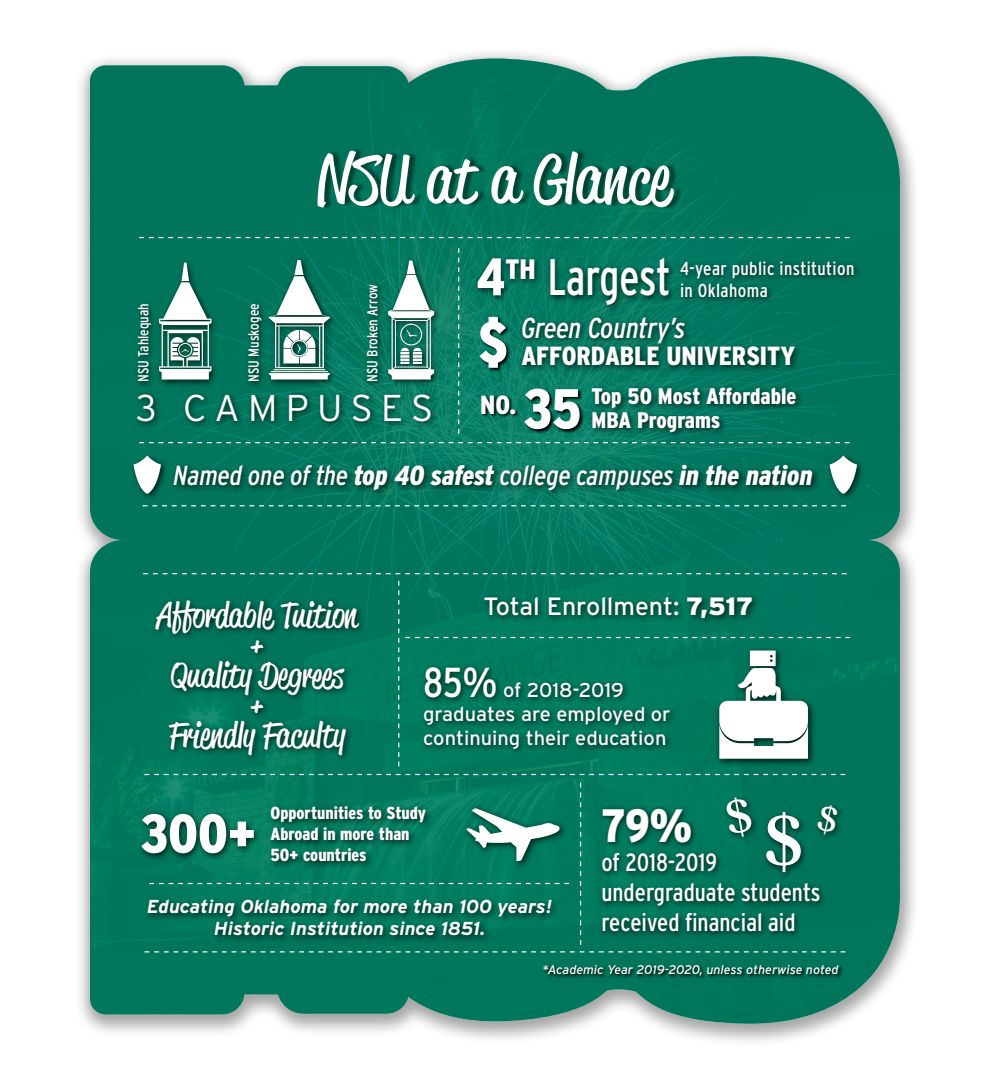
<style>
.page{position:relative;width:990px;height:1080px;background:#fff}
.page>*{position:absolute;margin:0;border:0;box-sizing:border-box;transform-origin:0 0}
.t1{font:74.12px "Aldine 401 BT Bold A";color:#fff}
.t2{font:67.5px "Reklame Script";color:#fff;scale:1.1 1}
.t3{font:900 condensed 54.62px "Interstate";color:#fff}
.t4{font:condensed 51.25px "Interstate";letter-spacing:-.005em;color:#fff;scale:.87 1}
.t5{font:900 condensed 46.75px "Interstate";color:#fff}
.t6{font:300 37.25px "Interstate";letter-spacing:.225em;color:#fff}
.t7{font:35px/30px "Reklame Script";color:#fff;text-align:center;scale:1.1 1}
.t8{font:italic condensed 28.75px "Interstate";color:#fff}
.t9{font:italic condensed 27.5px "Interstate";color:#fff}
.t10{font:900 condensed 26.25px "Interstate";color:#fff}
.t11{font:25px "Interstate";color:#fff}
.t12{font:condensed 24.88px/29.9px "Interstate";color:#fff}
.t13{font:900 condensed 22.5px/23.8px "Interstate";color:#fff}
.t14{font:20px/24px "Interstate";color:#fff}
.t15{font:italic 700 18.75px/21.8px "Interstate";color:#fff;text-align:center}
.t16{font:condensed 18.75px/22.5px "Interstate";letter-spacing:.02em;color:#fff}
.t17{font:900 condensed 17.5px/21px "Interstate";color:#fff}
.t18{font:condensed 14.62px "Interstate";color:#fff}
.t19{font:italic 12.5px "Interstate";color:#fff}
.s1{font-weight:900;font-size:52.88px}
.s2{font-weight:900;font-style:normal;font-size:58.75px}
.s3{font-size:56.25px}
.s4{font-weight:900}
.s5{font-stretch:condensed;font-size:41.88px}
</style>
<div class="page">
<div style="left:74px;top:43px;width:846px;height:1004px;background:#000;opacity:.36"></div>
<img style="left:90px;top:56px;width:811px;height:484px">
<svg style="left:139px;top:237px;width:711px;height:1px"></svg>
<svg style="left:139px;top:442px;width:711px;height:1px"></svg>
<svg style="left:143px;top:505px;width:703px;height:1px"></svg>
<svg style="left:458px;top:248px;width:1px;height:186px"></svg>
<div style="left:129px;top:452px;width:40px;height:50px;background:#000;opacity:.75"></div>
<svg style="left:133px;top:456px;width:28px;height:38px"></svg>
<div style="left:825px;top:452px;width:40px;height:50px;background:#000;opacity:.75"></div>
<svg style="left:830px;top:456px;width:27px;height:38px"></svg>
<div style="left:155px;top:258px;width:65px;height:130px;background:#000;opacity:.75"></div>
<svg style="left:159px;top:263px;width:53px;height:117px"></svg>
<div style="left:265px;top:256px;width:73px;height:132px;background:#000;opacity:.75"></div>
<svg style="left:269px;top:260px;width:61px;height:120px"></svg>
<div style="left:384px;top:256px;width:58px;height:132px;background:#000;opacity:.75"></div>
<svg style="left:388px;top:261px;width:46px;height:119px"></svg>
<svg style="left:90px;top:540px;width:811px;height:484px;fill:#00775c"></svg>
<svg style="left:143px;top:573px;width:704px;height:1px"></svg>
<svg style="left:405px;top:637px;width:445px;height:1px"></svg>
<svg style="left:145px;top:774px;width:700px;height:1px"></svg>
<svg style="left:145px;top:951px;width:700px;height:1px"></svg>
<svg style="left:149px;top:883px;width:420px;height:1px"></svg>
<svg style="left:398px;top:581px;width:1px;height:185px"></svg>
<svg style="left:580px;top:783px;width:1px;height:162px"></svg>
<div style="left:463px;top:804px;width:105px;height:65px;background:#000;opacity:.75"></div>
<svg style="left:466px;top:808px;width:93px;height:53px"></svg>
<div style="left:715px;top:646px;width:101px;height:121px;background:#000;opacity:.75"></div>
<svg style="left:719px;top:651px;width:89px;height:108px"></svg>
<div style="left:722px;top:793px;width:38px;height:52px;background:#00745a"></div>
<div style="left:814px;top:802px;width:31px;height:41px;background:#007459"></div>
<div style="left:320px;top:148px;width:362px;height:63px;background:#000;opacity:.45"></div>
<div style="left:133px;top:390px;width:306px;height:39px;background:#000;opacity:.75"></div>
<div style="left:133px;top:300px;width:25px;height:89px;background:#000;opacity:.75"></div>
<div style="left:244px;top:300px;width:25px;height:89px;background:#000;opacity:.75"></div>
<div style="left:363px;top:280px;width:22px;height:109px;background:#000;opacity:.75"></div>
<div style="left:473px;top:254px;width:204px;height:59px;background:#000;opacity:.75"></div>
<div style="left:677px;top:257px;width:184px;height:49px;background:#000;opacity:.75"></div>
<svg style="left:479px;top:316px;width:32px;height:56px"></svg>
<div style="left:518px;top:313px;width:285px;height:61px;background:#000;opacity:.75"></div>
<svg style="left:480px;top:388px;width:104px;height:46px"></svg>
<div style="left:588px;top:384px;width:216px;height:56px;background:#000;opacity:.75"></div>
<div style="left:170px;top:461px;width:650px;height:37px;background:#000;opacity:.75"></div>
<div style="left:151px;top:597px;width:216px;height:166px;background:#000;opacity:.75"></div>
<div style="left:481px;top:593px;width:279px;height:33px;background:#000;opacity:.75"></div>
<div style="left:420px;top:663px;width:258px;height:94px;background:#000;opacity:.75"></div>
<div style="left:137px;top:810px;width:125px;height:51px;background:#000;opacity:.75"></div>
<div style="left:267px;top:802px;width:167px;height:68px;background:#000;opacity:.75"></div>
<div style="left:144px;top:896px;width:415px;height:47px;background:#000;opacity:.75"></div>
<div style="left:598px;top:804px;width:230px;height:135px;background:#000;opacity:.75"></div>
<svg style="left:543px;top:964px;width:300px;height:16px"></svg>
<svg style="left:724px;top:798px;width:30px;height:41px"></svg>
<svg style="left:816px;top:804px;width:23px;height:33px"></svg>
<h2 class="t2" style="left:317px;top:133px;width:323px">NSU at a Glance</h2>
<h3 class="t4" style="left:476px;top:246px;width:225px"><span class="s1">4</span><sup>TH</sup> Largest</h3>
<h3 class="t16" style="left:680px;top:257px;width:176px">4-year public institution in Oklahoma</h3>
<h3 class="t8" style="left:478px;top:310px;width:209px"><span class="s2">$</span> Green Country’s</h3>
<p class="t18" style="left:364px;top:382px;width:99px;rotate:-90deg">NSU Broken Arrow</p>
<p class="t18" style="left:134px;top:382px;width:80px;rotate:-90deg">NSU Tahlequah</p>
<p class="t18" style="left:245px;top:382px;width:80px;rotate:-90deg">NSU Muskogee</p>
<h3 class="t10" style="left:521px;top:340px;width:275px">AFFORDABLE UNIVERSITY</h3>
<h3 class="t10" style="left:480px;top:388px;width:103px">NO. <span class="s3">35</span></h3>
<h3 class="t13" style="left:592px;top:384px;width:206px">Top 50 Most Affordable<br>MBA Programs</h3>
<h3 class="t9" style="left:174px;top:459px;width:641px">Named one of the <span class="s4">top 40 safest</span> college campuses <span class="s4">in the nation</span></h3>
<h3 class="t6" style="left:136px;top:385px;width:299px">3 CAMPUSES</h3>
<h3 class="t7" style="left:157px;top:600px;width:184px">Affordable Tuition +<br>Quality Degrees<br>+<br>Friendly Faculty</h3>
<h3 class="t11" style="left:484px;top:591px;width:271px">Total Enrollment: <span class="s4">7,517</span></h3>
<h3 class="t14" style="left:423px;top:678px;width:249px"><span class="s5">85%</span> of 2018-2019 graduates are employed or continuing their education</h3>
<h3 class="t3" style="left:140px;top:800px;width:117px">300+</h3>
<h3 class="t17" style="left:271px;top:803px;width:157px">Opportunities to Study<br>Abroad in more than<br>50+ countries</h3>
<h3 class="t15" style="left:147px;top:896px;width:407px">Educating Oklahoma for more than 100 years!<br>Historic Institution since 1851.</h3>
<h3 class="t5" style="left:601px;top:797px;width:92px">79%</h3>
<h3 class="t12" style="left:601px;top:848px;width:221px">of 2018-2019 undergraduate students received financial aid</h3>
<p class="t19" style="left:543px;top:962px;width:298px">*Academic Year 2019-2020, unless otherwise noted</p>
<h1 class="t1" style="left:765px;top:794px;width:38px">$</h1>
</div>
